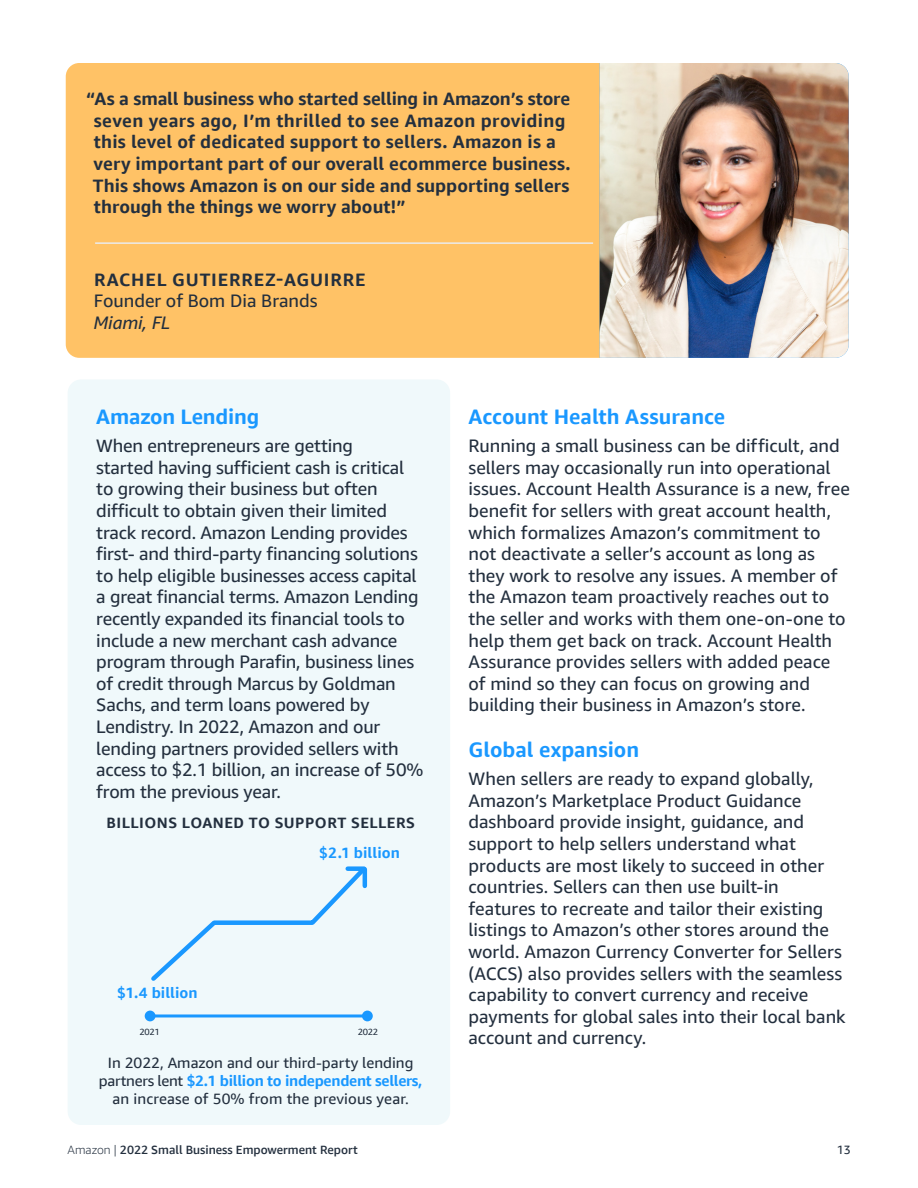
<style>
.page{position:relative;width:918px;height:1188px;background:#fff}
.page>*{position:absolute;margin:0;border:0;box-sizing:border-box;transform-origin:0 0}
.t1{font:700 21px "Amazon Ember Display";letter-spacing:-.005em;color:#1a98ff}
.Seller_intro_paragra{font:18px/21.6px "Amazon Ember";letter-spacing:-.005em;color:#232f3e}
.t2{font:700 18px/21.6px "Amazon Ember Display";letter-spacing:.005em;color:#232f3e}
.t3{font:700 18px "Amazon Ember Display";letter-spacing:.05em;color:#232f3e}
.Seller_Location{font:italic 18px "Amazon Ember";letter-spacing:-.01em;color:#232f3e}
.t4{font:15px/18px "Amazon Ember Display";color:#232f3e;text-align:center}
.t5{font:700 15px "Amazon Ember Display";letter-spacing:.035em;color:#232f3e}
.Statistic_headers{font:700 15px "Amazon Ember Display";letter-spacing:.005em;color:#1a98ff}
.t6{font:500 12px "Amazon Ember";color:#232f3e}
.t7{font:12px "Amazon Ember";color:#232f3e}
.t8{font:9px "Amazon Ember Display";letter-spacing:-.03em;color:#232f3e}
.s1{font-weight:700;color:#1a98ff}
.s2{font-weight:300}
</style>
<div class="page">
<div style="left:68px;top:379px;width:382px;height:746px;background:#f0f9fb;border-radius:14px"></div>
<div style="left:66px;top:63px;width:582px;height:295px;background:#ffc266;border-radius:14px"></div>
<img style="left:600px;top:63px;width:249px;height:295px">
<hr style="left:95px;top:242px;width:498px;height:2px;background:#ebebec">
<svg style="left:151px;top:866px;width:217px;height:115px"></svg>
<hr style="left:363px;top:869px;width:4px;height:17px;background:#1a98ff">
<div style="left:362px;top:1011px;width:11px;height:10px;background:#1a98ff;border-radius:50%"></div>
<hr style="left:150px;top:1014px;width:219px;height:3px;background:#1a98ff">
<div style="left:145px;top:1011px;width:11px;height:10px;background:#1a98ff;border-radius:50%"></div>
<p class="t2" style="left:93px;top:88px;width:479px;text-indent:-7px">“As a small business who started selling in Amazon’s store seven years ago, I’m thrilled to see Amazon providing this level of dedicated support to sellers. Amazon is a very important part of our overall ecommerce business.<br>This shows Amazon is on our side and supporting sellers through the things we worry about!”</p>
<p class="t3" style="left:94px;top:268px;width:273px">RACHEL GUTIERREZ-AGUIRRE</p>
<p class="Seller_intro_paragra" style="left:94px;top:290px;width:225px">Founder of Bom Dia Brands</p>
<p class="Seller_Location" style="left:93px;top:311px;width:78px">Miami, FL</p>
<p class="t1" style="left:96px;top:403px;width:164px">Amazon Lending</p>
<p class="Seller_intro_paragra" style="left:96px;top:435px;width:329px">When entrepreneurs are getting<br>started having sufficient cash is critical to growing their business but often difficult to obtain given their limited track record. Amazon Lending provides first- and third-party financing solutions to help eligible businesses access capital a great financial terms. Amazon Lending recently expanded its financial tools to include a new merchant cash advance program through Parafin, business lines of credit through Marcus by Goldman Sachs, and term loans powered by Lendistry. In 2022, Amazon and our lending partners provided sellers with access to $2.1 billion, an increase of 50% from the previous year.</p>
<p class="t5" style="left:107px;top:814px;width:310px">BILLIONS LOANED TO SUPPORT SELLERS</p>
<p class="Statistic_headers" style="left:117px;top:983px;width:82px">$1.4 billion</p>
<p class="Statistic_headers" style="left:319px;top:844px;width:82px">$2.1 billion</p>
<p class="t8" style="left:140px;top:1026px;width:22px">2021</p>
<p class="t8" style="left:358px;top:1026px;width:22px">2022</p>
<p class="t1" style="left:469px;top:403px;width:258px">Account Health Assurance</p>
<p class="Seller_intro_paragra" style="left:469px;top:435px;width:383px">Running a small business can be difficult, and sellers may occasionally run into operational issues. Account Health Assurance is a new, free benefit for sellers with great account health, which formalizes Amazon’s commitment to not deactivate a seller’s account as long as they work to resolve any issues. A member of the Amazon team proactively reaches out to the seller and works with them one-on-one to help them get back on track. Account Health Assurance provides sellers with added peace of mind so they can focus on growing and building their business in Amazon’s store.</p>
<p class="t1" style="left:469px;top:736px;width:172px">Global expansion</p>
<p class="Seller_intro_paragra" style="left:469px;top:768px;width:379px">When sellers are ready to expand globally, Amazon’s Marketplace Product Guidance dashboard provide insight, guidance, and support to help sellers understand what products are most likely to succeed in other countries. Sellers can then use built-in features to recreate and tailor their existing listings to Amazon’s other stores around the world. Amazon Currency Converter for Sellers (ACCS) also provides sellers with the seamless capability to convert currency and receive payments for global sales into their local bank account and currency.</p>
<p class="t4" style="left:99px;top:1053px;width:325px">In 2022, Amazon and our third-party lending partners lent <span class="s1">$2.1 billion to independent sellers, </span>an increase of 50% from the previous year.</p>
<p class="t6" style="left:68px;top:1143px;width:292px"><span class="s2">Amazon |</span> 2022 Small Business Empowerment Report</p>
<p class="t7" style="left:837px;top:1143px;width:16px">13</p>
</div>
